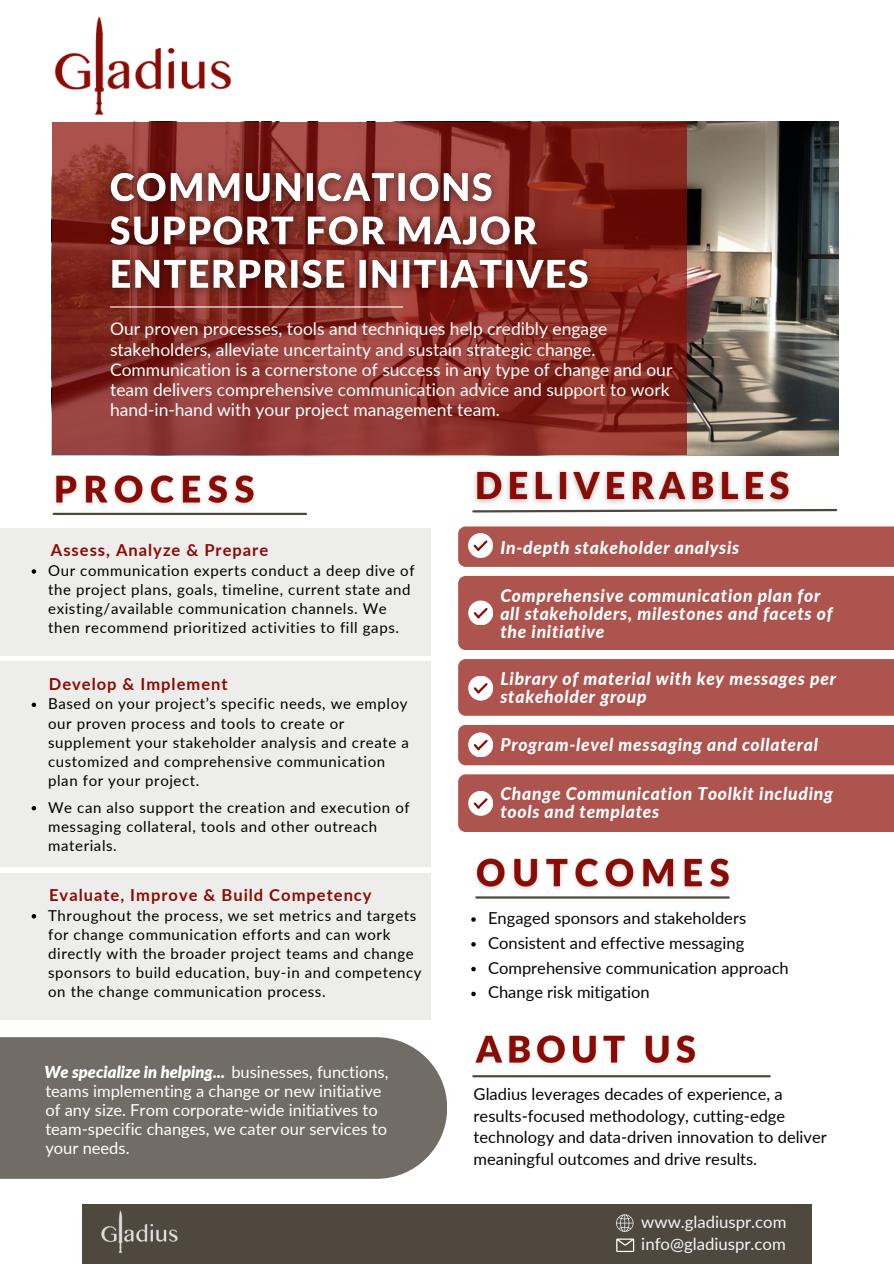
<style>
.page{position:relative;width:894px;height:1264px;background:#fff}
.page>*{position:absolute;margin:0;border:0;box-sizing:border-box;transform-origin:0 0}
.t1{font:italic 800 17.55px/18px "Lato";letter-spacing:.04em;color:#fff}
.t2{font:17.4px/20.2px "Lato";color:#fff}
.t3{font:16.8px "Lato";color:#f6f5f5}
.t4{font:16.5px/21.5px "Lato";color:#040606}
.t5{font:16.5px/19px "Lato";color:#fff}
.t6{font:700 16.5px "Lato";letter-spacing:.06em;color:#8b0b04}
.t7{font:15px/19.2px "Lato";letter-spacing:.04em;color:#000}
.s1{font-weight:900;font-style:italic}
</style>
<div class="page">
<img style="left:52px;top:122px;width:786px;height:333px">
<svg style="left:52px;top:122px;width:634px;height:332px;background:#8b302a"></svg>
<hr style="left:110px;top:306px;width:293px;height:1px;background:#fff">
<img style="left:52px;top:17px;width:182px;height:106px">
<div style="left:82px;top:1203px;width:729px;height:60px;background:#4e483f"></div>
<svg style="left:616px;top:1214px;width:17px;height:18px"></svg>
<img style="left:101px;top:1210px;width:77px;height:43px">
<svg style="left:616px;top:1238px;width:18px;height:13px"></svg>
<div style="left:0;top:528px;width:430px;height:128px;background:#ededec"></div>
<hr style="left:54px;top:513px;width:252px;height:2px;background:#4e483f">
<svg style="left:472px;top:508px;width:366px;height:5px"></svg>
<hr style="left:473px;top:1075px;width:296px;height:2px;background:#4e483f">
<img style="left:96px;top:161px;width:505px;height:143px">
<img style="left:55px;top:475px;width:200px;height:31px">
<div style="left:0;top:1037px;width:447px;height:141px;background:#716c65"></div>
<img style="left:475px;top:1035px;width:221px;height:30px">
<img style="left:472px;top:470px;width:325px;height:41px">
<svg style="left:32px;top:569px;width:4px;height:4px"></svg>
<div style="left:0;top:661px;width:430px;height:206px;background:#ededec"></div>
<svg style="left:32px;top:702px;width:4px;height:5px"></svg>
<div style="left:0;top:873px;width:430px;height:146px;background:#ededec"></div>
<svg style="left:32px;top:914px;width:4px;height:4px"></svg>
<svg style="left:458px;top:526px;width:435px;height:41px;background:#b15a55"></svg>
<div style="left:458px;top:576px;width:435px;height:74px;background:#ae544f"></div>
<div style="left:458px;top:659px;width:435px;height:56px;background:#ae544f"></div>
<div style="left:458px;top:725px;width:435px;height:40px;background:#ae544f"></div>
<div style="left:458px;top:774px;width:435px;height:58px;background:#ae544f"></div>
<svg style="left:32px;top:806px;width:4px;height:4px"></svg>
<hr style="left:476px;top:896px;width:252px;height:2px;background:#4e483f">
<img style="left:476px;top:858px;width:254px;height:32px">
<svg style="left:471px;top:917px;width:4px;height:4px"></svg>
<svg style="left:471px;top:942px;width:4px;height:4px"></svg>
<svg style="left:471px;top:966px;width:4px;height:5px"></svg>
<svg style="left:471px;top:991px;width:4px;height:5px"></svg>
<p class="t2" style="left:110px;top:318px;width:563px">Our proven processes, tools and techniques help credibly engage stakeholders, alleviate uncertainty and sustain strategic change.<br>Communication is a cornerstone of success in any type of change and our team delivers comprehensive communication advice and support to work hand-in-hand with your project management team.</p>
<p class="t6" style="left:51px;top:540px;width:219px">Assess, Analyze &amp; Prepare</p>
<p class="t7" style="left:48px;top:560px;width:368px">Our communication experts conduct a deep dive of the project plans, goals, timeline, current state and existing/available communication channels. We then recommend prioritized activities to fill gaps.</p>
<p class="t1" style="left:500px;top:538px;width:240px">In-depth stakeholder analysis</p>
<p class="t1" style="left:500px;top:586px;width:333px">Comprehensive communication plan for all stakeholders, milestones and facets of the initiative</p>
<p class="t1" style="left:500px;top:669px;width:337px">Library of material with key messages per stakeholder group</p>
<p class="t1" style="left:500px;top:734px;width:319px">Program-level messaging and collateral</p>
<p class="t1" style="left:500px;top:784px;width:334px">Change Communication Toolkit including</p>
<p class="t6" style="left:49px;top:673px;width:180px">Develop &amp; Implement</p>
<p class="t7" style="left:48px;top:694px;width:362px">Based on your project’s specific needs, we employ our proven process and tools to create or supplement your stakeholder analysis and create a customized and comprehensive communication plan for your project.</p>
<p class="t7" style="left:48px;top:797px;width:363px">We can also support the creation and execution of</p>
<p class="t1" style="left:500px;top:802px;width:160px">tools and templates</p>
<p class="t7" style="left:48px;top:816px;width:330px">messaging collateral, tools and other outreach materials.</p>
<p class="t6" style="left:49px;top:884px;width:324px">Evaluate, Improve &amp; Build Competency</p>
<p class="t7" style="left:48px;top:905px;width:375px">Throughout the process, we set metrics and targets for change communication efforts and can work directly with the broader project teams and change sponsors to build education, buy-in and competency on the change communication process.</p>
<p class="t5" style="left:44px;top:1061px;width:345px"><span class="s1">We specialize in helping...</span> businesses, functions, teams implementing a change or new initiative of any size. From corporate-wide initiatives to team-specific changes, we cater our services to your needs.</p>
<p class="t4" style="left:488px;top:906px;width:259px">Engaged sponsors and stakeholders</p>
<p class="t4" style="left:488px;top:931px;width:258px">Consistent and effective messaging</p>
<p class="t4" style="left:488px;top:956px;width:302px">Comprehensive communication approach</p>
<p class="t4" style="left:488px;top:981px;width:163px">Change risk mitigation</p>
<p class="t4" style="left:473px;top:1083px;width:354px">Gladius leverages decades of experience, a results-focused methodology, cutting-edge technology and data-driven innovation to deliver meaningful outcomes and drive results.</p>
<p class="t3" style="left:641px;top:1210px;width:147px">www.gladiuspr.com</p>
<p class="t3" style="left:641px;top:1233px;width:146px">info@gladiuspr.com</p>
</div>
